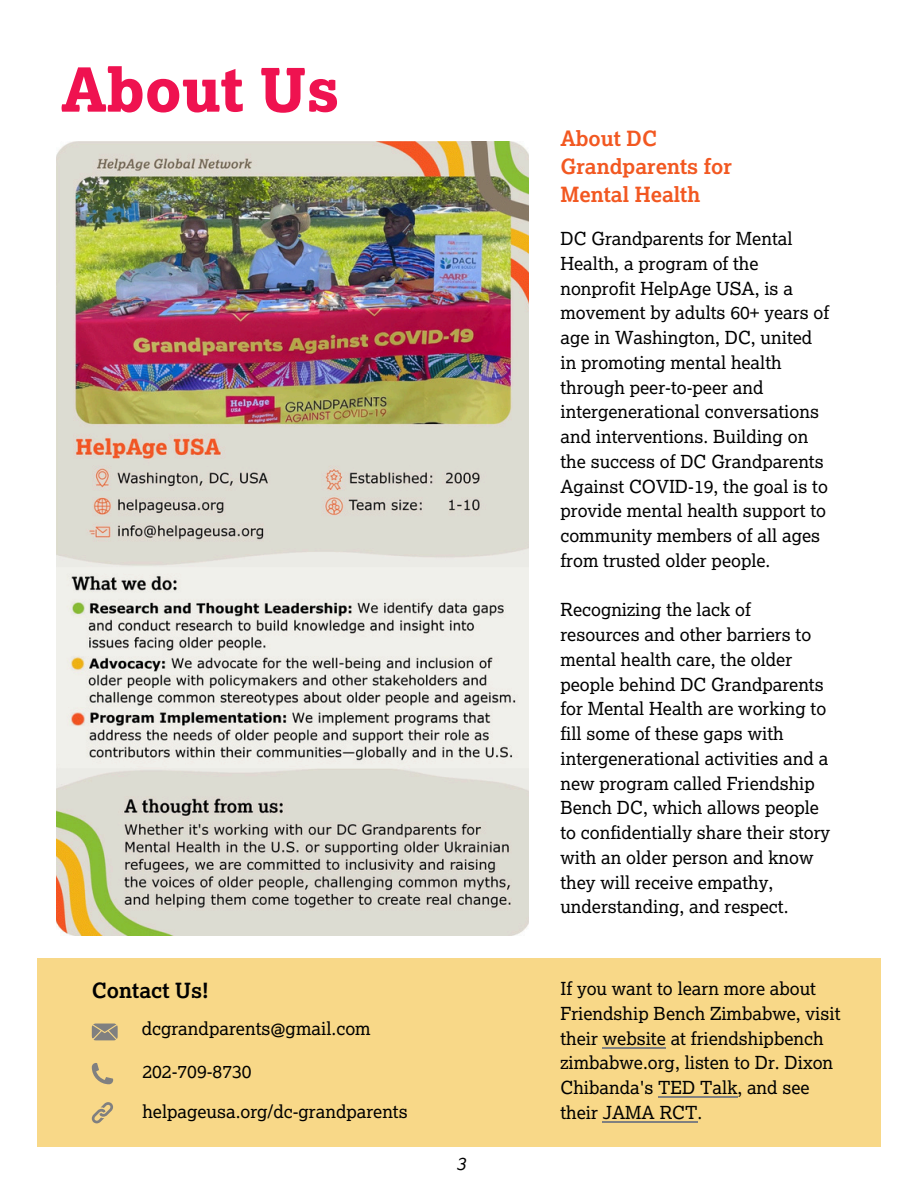
<style>
.page{position:relative;width:918px;height:1188px;background:#fff}
.page>*{position:absolute;margin:0;border:0;box-sizing:border-box;transform-origin:0 0}
.t1{font:60px "Lexia X Bold";color:#ef1250}
.t2{font:700 21px/28.2px "Lexia";color:#f25821}
.t3{font:700 21px "Lexia";color:#000}
.t4{font:18px/24.8px "Lexia";color:#000}
.t5{font:italic 18px "Lexia";color:#000}
</style>
<div class="page">
<div style="left:37px;top:959px;width:844px;height:187px;background:#f8d888"></div>
<svg style="left:92px;top:1102px;width:21px;height:21px"></svg>
<svg style="left:92px;top:1063px;width:21px;height:21px"></svg>
<svg style="left:92px;top:1024px;width:26px;height:16px"></svg>
<hr style="left:603px;top:1047px;width:63px;height:1px;background:#000">
<hr style="left:658px;top:1097px;width:79px;height:1px;background:#000">
<hr style="left:603px;top:1121px;width:94px;height:1px;background:#000">
<img style="left:56px;top:141px;width:473px;height:795px">
<p class="t1" style="left:61px;top:55px;width:280px">About Us</p>
<h2 class="t3" style="left:92px;top:978px;width:118px">Contact Us!</h2>
<p class="t4" style="left:142px;top:1016px;width:231px">dcgrandparents@gmail.com</p>
<p class="t4" style="left:142px;top:1059px;width:111px">202-709-8730</p>
<p class="t4" style="left:142px;top:1099px;width:267px">helpageusa.org/dc-grandparents</p>
<p class="t5" style="left:456px;top:1153px;width:11px">3</p>
<p class="t2" style="left:560px;top:125px;width:173px">About DC<br>Grandparents for<br>Mental Health</p>
<p class="t4" style="left:560px;top:226px;width:234px">DC Grandparents for Mental<br>Health, a program of the</p>
<p class="t4" style="left:560px;top:276px;width:270px">nonprofit HelpAge USA, is a movement by adults 60+ years of age in Washington, DC, united</p>
<h2 class="t4" style="left:560px;top:350px;width:269px">in promoting mental health through peer-to-peer and intergenerational conversations and interventions. Building on the success of DC Grandparents<br>Against COVID-19, the goal is to provide mental health support to community members of all ages from trusted older people.</h2>
<p class="t4" style="left:560px;top:598px;width:192px">Recognizing the lack of</p>
<p class="t4" style="left:560px;top:622px;width:271px">resources and other barriers to mental health care, the older people behind DC Grandparents for Mental Health are working to fill some of these gaps with intergenerational activities and a new program called Friendship<br>Bench DC, which allows people to confidentially share their story with an older person and know they will receive empathy, understanding, and respect.</p>
<p class="t4" style="left:560px;top:977px;width:282px">If you want to learn more about<br>Friendship Bench Zimbabwe, visit their website at friendshipbench zimbabwe.org, listen to Dr. Dixon<br>Chibanda's TED Talk, and see their JAMA RCT.</p>
</div>
